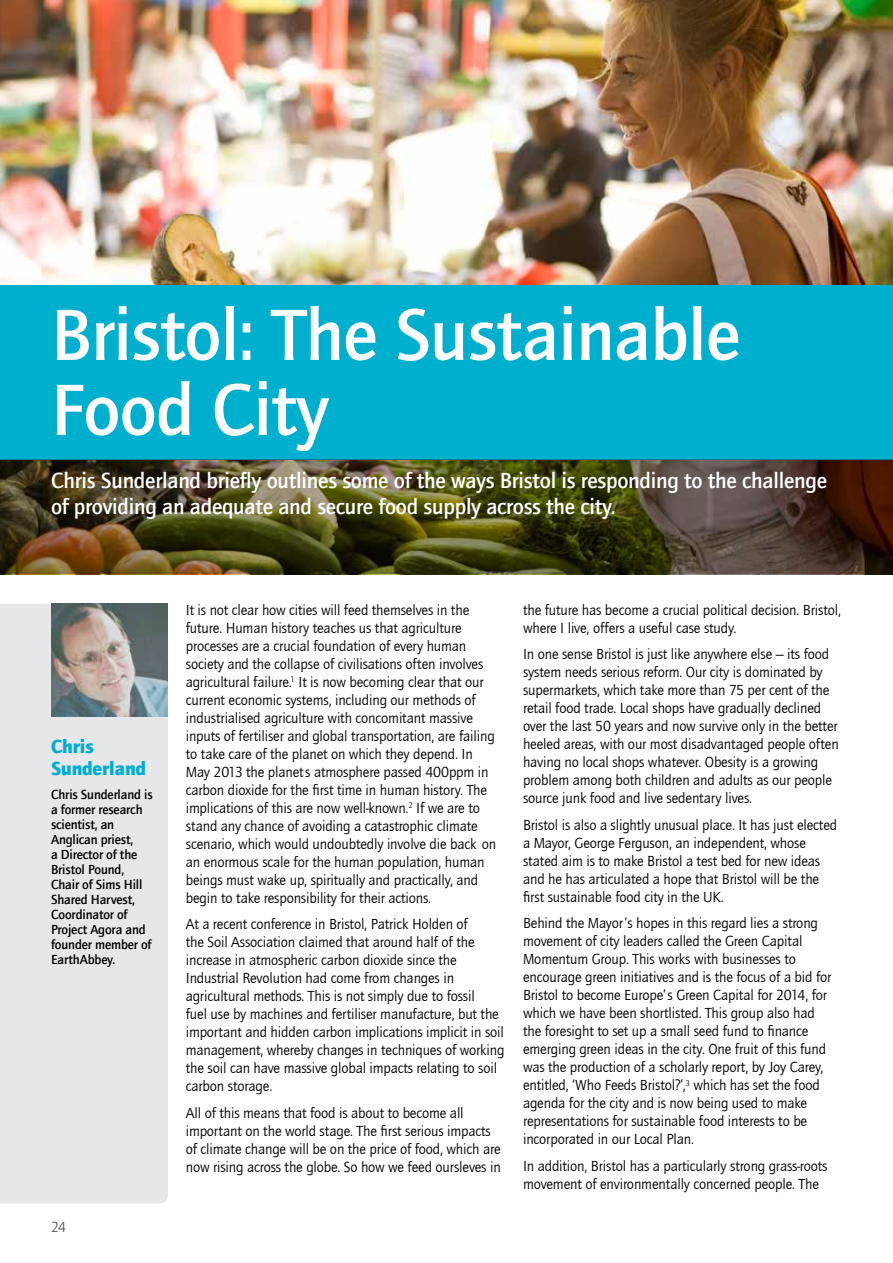
<style>
.page{position:relative;width:893px;height:1263px;background:#fff}
.page>*{position:absolute;margin:0;border:0;box-sizing:border-box;transform-origin:0 0}
.t1{font:500 75px/75px "ITC Quay Sans Com";letter-spacing:-.01em;color:#fff}
.t2{font:500 22.5px/25.5px "ITC Quay Sans Com";letter-spacing:-.01em;color:#fff}
.t3{font:900 19.5px/22.5px "ITC Quay Sans Com";letter-spacing:-.01em;color:#00aece}
.t4{font:15px/18px "ITC Quay Sans Com";letter-spacing:-.01em;color:#000}
.t5{font:15px "ITC Quay Sans Com";color:#58595b}
.t6{font:500 13.5px/15px "ITC Quay Sans Com";letter-spacing:-.01em;color:#000}
</style>
<div class="page">
<img style="left:0;top:0;width:893px;height:285px">
<div style="left:0;top:285px;width:893px;height:174px;background:#00aece"></div>
<img style="left:0;top:459px;width:893px;height:115px">
<div style="left:0;top:604px;width:168px;height:599px;background:#e6e7e8"></div>
<img style="left:51px;top:604px;width:117px;height:112px">
<h1 class="t1" style="left:51px;top:295px;width:691px">Bristol: The Sustainable<br>Food City</h1>
<h2 class="t2" style="left:51px;top:467px;width:778px">Chris Sunderland briefly outlines some of the ways Bristol is responding to the challenge of providing an adequate and secure food supply across the city.</h2>
<h3 class="t3" style="left:51px;top:734px;width:97px">Chris<br>Sunderland</h3>
<p class="t6" style="left:51px;top:786px;width:103px">Chris Sunderland is a former research scientist, an<br>Anglican priest,<br>a Director of the<br>Bristol Pound,<br>Chair of Sims Hill<br>Shared Harvest,<br>Coordinator of<br>Project Agora and founder member of<br>EarthAbbey.</p>
<p class="t5" style="left:51px;top:1218px;width:17px">24</p>
<p class="t4" style="left:186px;top:600px;width:312px">It is not clear how cities will feed themselves in the future. Human history teaches us that agriculture processes are a crucial foundation of every human society and the collapse of civilisations often involves agricultural failure.<sup>1</sup> It is now becoming clear that our current economic systems, including our methods of industrialised agriculture with concomitant massive inputs of fertiliser and global transportation, are failing to take care of the planet on which they depend. In May 2013 the planets atmosphere passed 400ppm in carbon dioxide for the first time in human history. The implications of this are now well-known.<sup>2</sup> If we are to stand any chance of avoiding a catastrophic climate scenario, which would undoubtedly involve die back on an enormous scale for the human population, human beings must wake up, spiritually and practically, and begin to take responsibility for their actions.</p>
<p class="t4" style="left:186px;top:915px;width:320px">At a recent conference in Bristol, Patrick Holden of<br>the Soil Association claimed that around half of the increase in atmospheric carbon dioxide since the Industrial Revolution had come from changes in agricultural methods. This is not simply due to fossil<br>fuel use by machines and fertiliser manufacture, but the important and hidden carbon implications implicit in soil management, whereby changes in techniques of working the soil can have massive global impacts relating to soil carbon storage.</p>
<p class="t4" style="left:186px;top:1103px;width:316px">All of this means that food is about to become all important on the world stage. The first serious impacts of climate change will be on the price of food, which are now rising across the globe. So how we feed oursleves in</p>
<p class="t4" style="left:523px;top:600px;width:319px">the future has become a crucial political decision. Bristol, where I live, offers a useful case study.</p>
<p class="t4" style="left:523px;top:645px;width:317px">In one sense Bristol is just like anywhere else – its food system needs serious reform. Our city is dominated by supermarkets, which take more than 75 per cent of the retail food trade. Local shops have gradually declined over the last 50 years and now survive only in the better heeled areas, with our most disadvantaged people often having no local shops whatever. Obesity is a growing problem among both children and adults as our people source junk food and live sedentary lives.</p>
<p class="t4" style="left:523px;top:815px;width:316px">Bristol is also a slightly unusual place. It has just elected a Mayor, George Ferguson, an independent, whose stated aim is to make Bristol a test bed for new ideas and he has articulated a hope that Bristol will be the first sustainable food city in the UK.</p>
<p class="t4" style="left:523px;top:914px;width:310px">Behind the Mayor‘s hopes in this regard lies a strong movement of city leaders called the Green Capital Momentum Group. This works with businesses to encourage green initiatives and is the focus of a bid for Bristol to become Europe’s Green Capital for 2014, for which we have been shortlisted. This group also had the foresight to set up a small seed fund to finance emerging green ideas in the city. One fruit of this fund was the production of a scholarly report, by Joy Carey, entitled, ‘Who Feeds Bristol?’,<sup>3</sup> which has set the food agenda for the city and is now being used to make representations for sustainable food interests to be incorporated in our Local Plan.</p>
<p class="t4" style="left:523px;top:1156px;width:306px">In addition, Bristol has a particularly strong grass-roots movement of environmentally concerned people. The</p>
</div>
